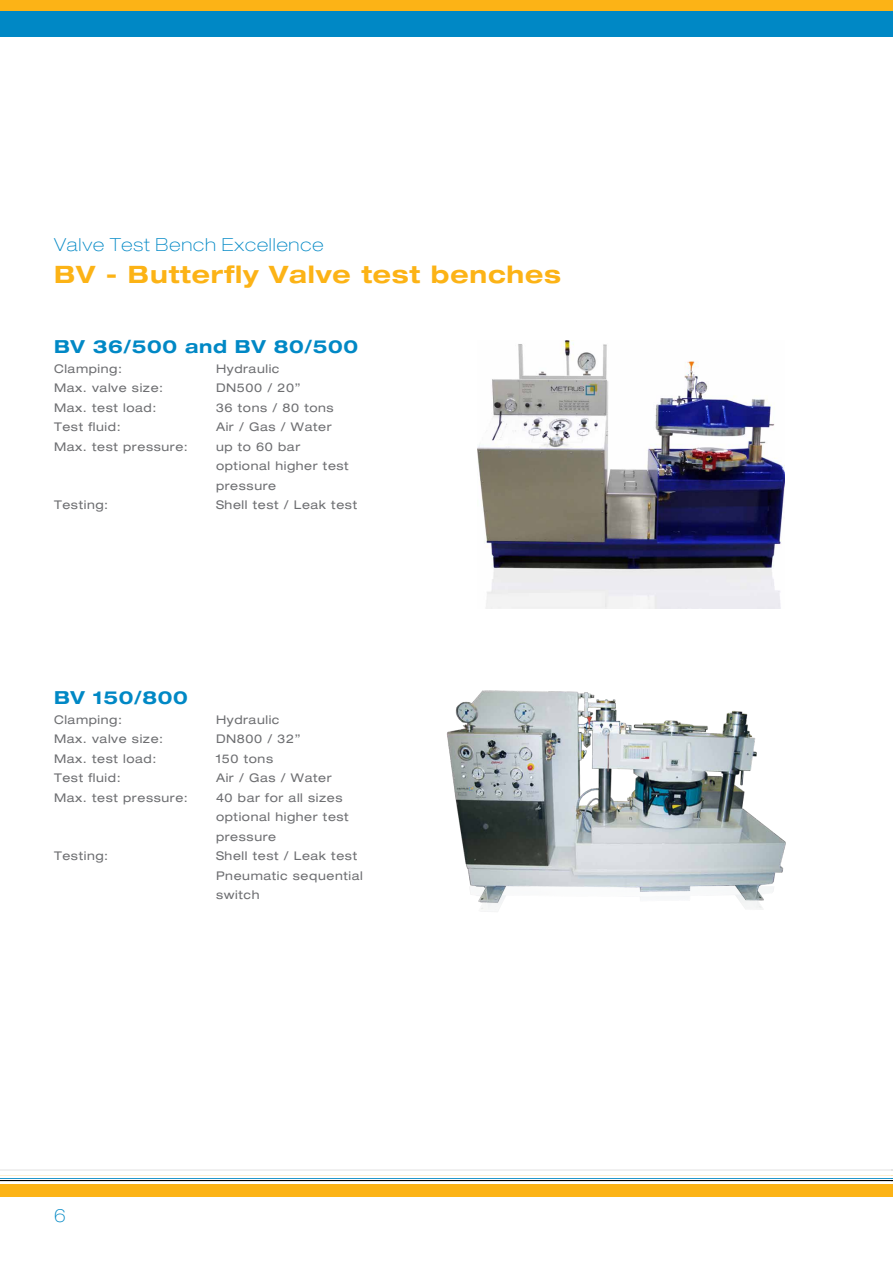
<style>
.page{position:relative;width:893px;height:1263px;background:#fff}
.page>*{position:absolute;margin:0;border:0;box-sizing:border-box;transform-origin:0 0}
.t1{font:700 expanded 24px "Helvetica Neue LT Std";letter-spacing:.035em;color:#fcb316}
.t2{font:700 expanded 18px "Helvetica Neue LT Std";letter-spacing:.035em;color:#0088c5}
.t3{font:100 expanded 18px "Helvetica Neue LT Std";letter-spacing:.05em;color:#0088c5}
.t4{font:expanded 12px/19.5px "Helvetica Neue LT Std";letter-spacing:.05em;color:#6d6e71}
</style>
<div class="page">
<img style="left:477px;top:340px;width:308px;height:268px">
<img style="left:447px;top:690px;width:339px;height:222px">
<div style="left:0;top:0;width:893px;height:11px;background:#fcb316"></div>
<div style="left:0;top:11px;width:893px;height:25px;background:#0088c5"></div>
<div style="left:0;top:1184px;width:893px;height:12px;background:#fcb316"></div>
<img style="left:0;top:1169px;width:892px;height:13px">
<h2 class="t3" style="left:54px;top:234px;width:271px">Valve Test Bench Excellence</h2>
<h1 class="t1" style="left:54px;top:259px;width:509px">BV - Butterfly Valve test benches</h1>
<h2 class="t2" style="left:54px;top:335px;width:306px">BV 36/500 and BV 80/500</h2>
<p class="t4" style="left:54px;top:358px;width:70px">Clamping:</p>
<p class="t4" style="left:216px;top:358px;width:65px">Hydraulic</p>
<p class="t4" style="left:54px;top:378px;width:111px">Max. valve size:</p>
<p class="t4" style="left:216px;top:378px;width:86px">DN500 / 20”</p>
<p class="t4" style="left:54px;top:397px;width:104px">Max. test load:</p>
<p class="t4" style="left:216px;top:397px;width:119px">36 tons / 80 tons</p>
<p class="t4" style="left:54px;top:417px;width:68px">Test fluid:</p>
<p class="t4" style="left:216px;top:417px;width:117px">Air / Gas / Water</p>
<p class="t4" style="left:54px;top:436px;width:135px">Max. test pressure:</p>
<p class="t4" style="left:216px;top:436px;width:134px">up to 60 bar optional higher test pressure</p>
<p class="t4" style="left:54px;top:495px;width:56px">Testing:</p>
<p class="t4" style="left:216px;top:495px;width:143px">Shell test / Leak test</p>
<h2 class="t2" style="left:54px;top:686px;width:135px">BV 150/800</h2>
<p class="t4" style="left:54px;top:709px;width:70px">Clamping:</p>
<p class="t4" style="left:216px;top:709px;width:65px">Hydraulic</p>
<p class="t4" style="left:54px;top:729px;width:111px">Max. valve size:</p>
<p class="t4" style="left:216px;top:729px;width:86px">DN800 / 32”</p>
<p class="t4" style="left:54px;top:748px;width:104px">Max. test load:</p>
<p class="t4" style="left:216px;top:748px;width:59px">150 tons</p>
<p class="t4" style="left:54px;top:768px;width:68px">Test fluid:</p>
<p class="t4" style="left:216px;top:768px;width:117px">Air / Gas / Water</p>
<p class="t4" style="left:54px;top:787px;width:135px">Max. test pressure:</p>
<p class="t4" style="left:216px;top:787px;width:134px">40 bar for all sizes optional higher test pressure</p>
<p class="t4" style="left:54px;top:846px;width:56px">Testing:</p>
<p class="t4" style="left:216px;top:846px;width:148px">Shell test / Leak test<br>Pneumatic sequential switch</p>
<h2 class="t3" style="left:54px;top:1205px;width:13px">6</h2>
</div>
